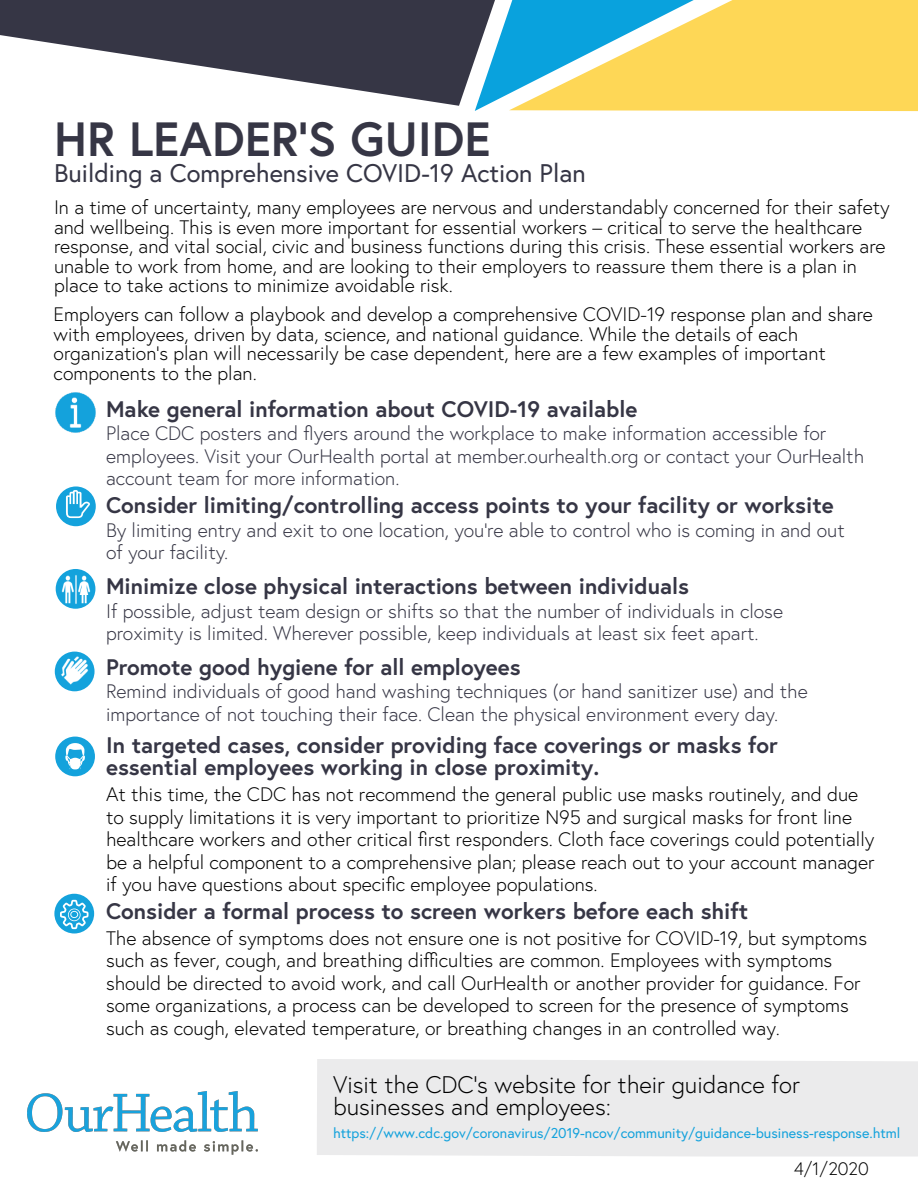
<style>
.page{position:relative;width:918px;height:1188px;background:#fff}
.page>*{position:absolute;margin:0;border:0;box-sizing:border-box;transform-origin:0 0}
.t1{font:700 48px "Europa";color:#363645}
.t2{font:25.5px "Europa";color:#363645}
.t3{font:300 24px/22.5px "Europa";color:#000}
.t4{font:700 22.5px/22.5px "Europa";color:#363645}
.t5{font:300 19.5px/22.5px "Europa";color:#000}
.t6{font:300 19.5px/22.5px "Europa";color:#363645}
.t7{font:300 18px "Europa";color:#000}
.t8{font:14.25px "Europa";color:#14a2dc}
</style>
<div class="page">
<img style="left:55px;top:392px;width:41px;height:41px">
<div style="left:56px;top:486px;width:40px;height:40px;background:#14a2dc;border-radius:50%"></div>
<div style="left:55px;top:652px;width:40px;height:39px;background:#14a2dc;border-radius:50%"></div>
<div style="left:55px;top:737px;width:40px;height:39px;background:#14a2dc;border-radius:50%"></div>
<div style="left:54px;top:894px;width:40px;height:39px;background:#14a2dc;border-radius:50%"></div>
<div style="left:56px;top:569px;width:39px;height:40px;background:#14a2dc;border-radius:50%"></div>
<svg style="left:0;top:0;width:475px;height:106px;fill:#363645"></svg>
<svg style="left:475px;top:0;width:34px;height:111px"></svg>
<svg style="left:509px;top:0;width:409px;height:111px;background:#d0d17e"></svg>
<div style="left:317px;top:1059px;width:601px;height:98px;background:#ebebec"></div>
<svg style="left:66px;top:490px;width:24px;height:28px"></svg>
<img style="left:62px;top:574px;width:28px;height:32px">
<svg style="left:65px;top:743px;width:20px;height:27px"></svg>
<svg style="left:60px;top:900px;width:29px;height:29px"></svg>
<img style="left:27px;top:1091px;width:230px;height:64px">
<img style="left:54px;top:656px;width:40px;height:31px">
<h1 class="t1" style="left:54px;top:106px;width:438px">HR LEADER’S GUIDE</h1>
<h2 class="t2" style="left:54px;top:157px;width:533px">Building a Comprehensive COVID-19 Action Plan</h2>
<p class="t5" style="left:54px;top:197px;width:837px;line-height:19.5px">In a time of uncertainty, many employees are nervous and understandably concerned for their safety and wellbeing. This is even more important for essential workers – critical to serve the healthcare response, and vital social, civic and business functions during this crisis. These essential workers are unable to work from home, and are looking to their employers to reassure them there is a plan in place to take actions to minimize avoidable risk.</p>
<p class="t5" style="left:54px;top:304px;width:821px;line-height:19.5px">Employers can follow a playbook and develop a comprehensive COVID-19 response plan and share with employees, driven by data, science, and national guidance. While the details of each organization’s plan will necessarily be case dependent, here are a few examples of important components to the plan.</p>
<p class="t4" style="left:106px;top:397px;width:533px">Make general information about COVID-19 available</p>
<p class="t6" style="left:106px;top:422px;width:760px">Place CDC posters and flyers around the workplace to make information accessible for employees. Visit your OurHealth portal at member.ourhealth.org or contact your OurHealth account team for more information.</p>
<p class="t4" style="left:106px;top:494px;width:729px">Consider limiting/controlling access points to your facility or worksite</p>
<p class="t6" style="left:106px;top:519px;width:740px">By limiting entry and exit to one location, you’re able to control who is coming in and out of your facility.</p>
<p class="t6" style="left:106px;top:599px;width:679px">If possible, adjust team design or shifts so that the number of individuals in close proximity is limited. Wherever possible, keep individuals at least six feet apart.</p>
<p class="t6" style="left:106px;top:680px;width:703px">Remind individuals of good hand washing techniques (or hand sanitizer use) and the importance of not touching their face. Clean the physical environment every day.</p>
<p class="t4" style="left:106px;top:574px;width:584px">Minimize close physical interactions between individuals</p>
<p class="t4" style="left:106px;top:655px;width:416px">Promote good hygiene for all employees</p>
<p class="t4" style="left:106px;top:733px;width:673px">In targeted cases, consider providing face coverings or masks for essential employees working in close proximity.</p>
<p class="t5" style="left:106px;top:783px;width:770px">At this time, the CDC has not recommend the general public use masks routinely, and due to supply limitations it is very important to prioritize N95 and surgical masks for front line healthcare workers and other critical first responders. Cloth face coverings could potentially be a helpful component to a comprehensive plan; please reach out to your account manager if you have questions about specific employee populations.</p>
<p class="t5" style="left:106px;top:926px;width:763px">The absence of symptoms does not ensure one is not positive for COVID-19, but symptoms such as fever, cough, and breathing difficulties are common. Employees with symptoms should be directed to avoid work, and call OurHealth or another provider for guidance. For some organizations, a process can be developed to screen for the presence of symptoms such as cough, elevated temperature, or breathing changes in an controlled way.</p>
<p class="t4" style="left:106px;top:899px;width:644px">Consider a formal process to screen workers before each shift</p>
<p class="t3" style="left:333px;top:1073px;width:468px">Visit the CDC’s website for their guidance for businesses and employees:</p>
<p class="t8" style="left:333px;top:1124px;width:569px">https://www.cdc.gov/coronavirus/2019-ncov/community/guidance-business-response.html</p>
<p class="t7" style="left:794px;top:1158px;width:76px">4/1/2020</p>
</div>
